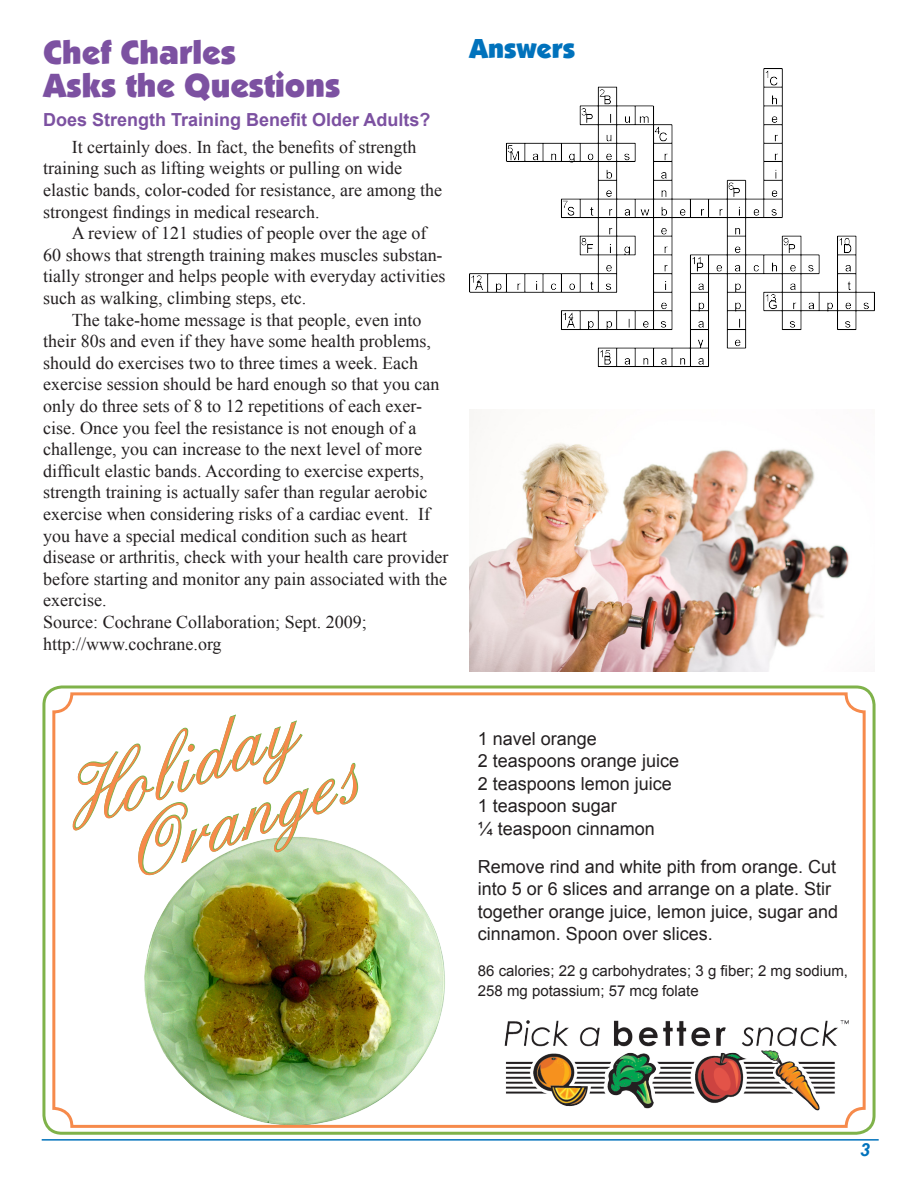
<style>
.page{position:relative;width:918px;height:1188px;background:#fff}
.page>*{position:absolute;margin:0;border:0;box-sizing:border-box;transform-origin:0 0}
.t1{font:33px "Boulder";color:#7c51a1}
.t2{font:27px "Boulder";color:#0072bc}
.t3{font:18px/21.6px "Times New Roman";color:#231f20}
.t4{font:18px/22.5px "Arial";color:#231f20}
.t5{font:700 18px "Arial";color:#7c51a1}
.t6{font:italic 700 18px "Arial";color:#0072bc}
.t7{font:15px/19.5px "Arial";color:#231f20}
</style>
<div class="page">
<hr style="left:42px;top:1139px;width:837px;height:2px;background:#0072bc">
<img style="left:504px;top:1020px;width:346px;height:95px">
<img style="left:144px;top:850px;width:301px;height:274px">
<svg style="left:72px;top:714px;width:286px;height:161px"></svg>
<div style="left:42px;top:686px;width:834px;height:449px;border:3px solid #7fb24a;border-radius:18px"></div>
<div style="left:52px;top:692px;width:814px;height:436px;border:3px solid #f68a4b;border-radius:18px"></div>
<img style="left:469px;top:410px;width:380px;height:261px">
<img style="left:469px;top:69px;width:406px;height:298px">
<p class="t1" style="left:43px;top:33px;width:194px">Chef Charles</p>
<p class="t2" style="left:469px;top:33px;width:108px">Answers</p>
<p class="t1" style="left:43px;top:66px;width:299px">Asks the Questions</p>
<p class="t5" style="left:43px;top:108px;width:389px">Does Strength Training Benefit Older Adults?</p>
<p class="t3" style="left:43px;top:136px;width:401px;text-indent:28px">It certainly does. In fact, the benefits of strength training such as lifting weights or pulling on wide elastic bands, color-coded for resistance, are among the strongest findings in medical research.</p>
<p class="t3" style="left:43px;top:222px;width:404px;text-indent:28px">A review of 121 studies of people over the age of 60 shows that strength training makes muscles substan&shy;tially stronger and helps people with everyday activities such as walking, climbing steps, etc.</p>
<p class="t3" style="left:43px;top:309px;width:407px;text-indent:28px">The take-home message is that people, even into their 80s and even if they have some health problems, should do exercises two to three times a week. Each exercise session should be hard enough so that you can only do three sets of 8 to 12 repetitions of each exer&shy;cise. Once you feel the resistance is not enough of a challenge, you can increase to the next level of more difficult elastic bands. According to exercise experts, strength training is actually safer than regular aerobic exercise when considering risks of a cardiac event. If you have a special medical condition such as heart disease or arthritis, check with your health care provider before starting and monitor any pain associated with the exercise.</p>
<p class="t3" style="left:43px;top:611px;width:325px">Source: Cochrane Collaboration; Sept. 2009;</p>
<p class="t3" style="left:43px;top:633px;width:180px">http://www.cochrane.org</p>
<p class="t4" style="left:478px;top:728px;width:121px">1 navel orange</p>
<p class="t4" style="left:478px;top:750px;width:203px">2 teaspoons orange juice</p>
<p class="t4" style="left:478px;top:773px;width:196px">2 teaspoons lemon juice</p>
<p class="t4" style="left:478px;top:795px;width:141px">1 teaspoon sugar</p>
<p class="t4" style="left:478px;top:818px;width:179px">¼ teaspoon cinnamon</p>
<p class="t4" style="left:478px;top:855px;width:362px">Remove rind and white pith from orange. Cut into 5 or 6 slices and arrange on a plate. Stir together orange juice, lemon juice, sugar and cinnamon. Spoon over slices.</p>
<p class="t7" style="left:478px;top:962px;width:372px">86 calories; 22 g carbohydrates; 3 g fiber; 2 mg sodium,<br>258 mg potassium; 57 mcg folate</p>
<p class="t6" style="left:860px;top:1138px;width:12px">3</p>
</div>
